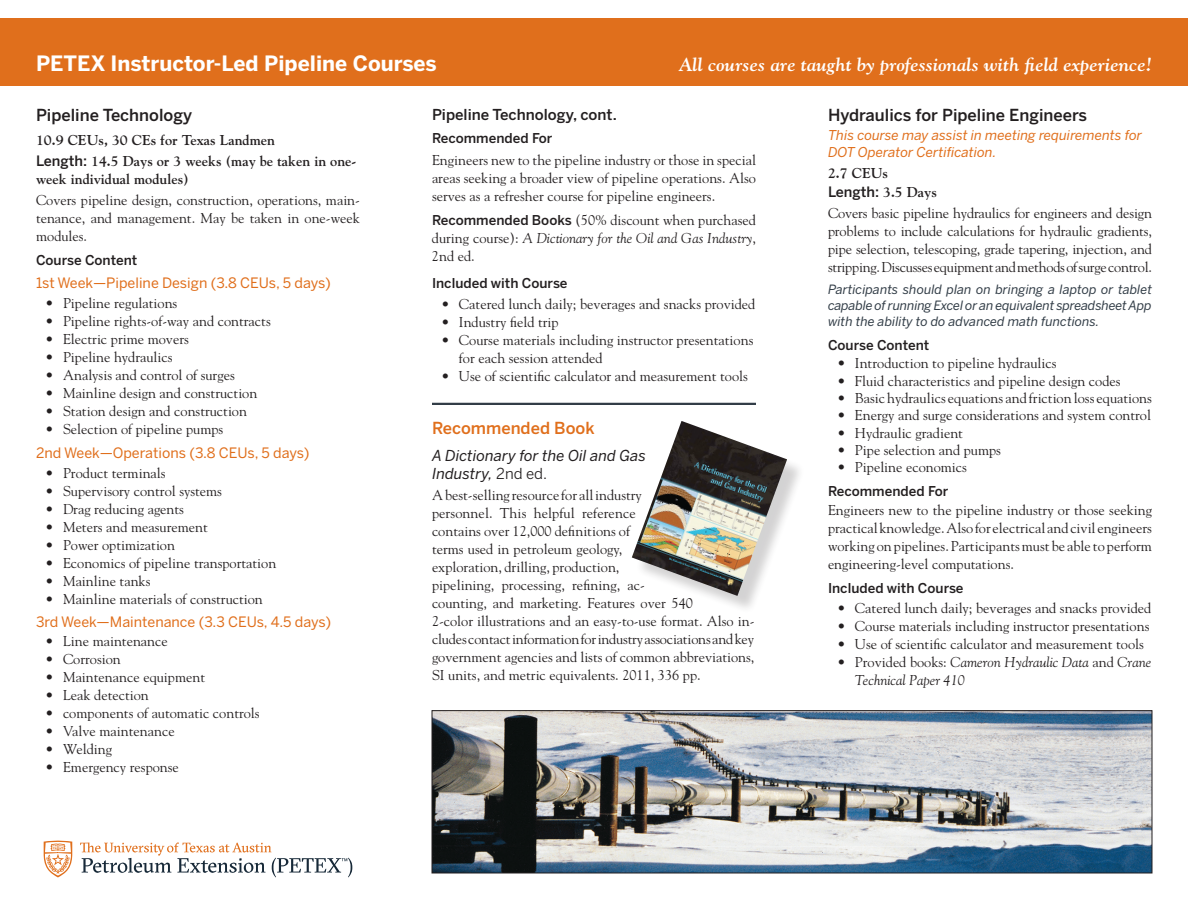
<style>
.page{position:relative;width:1188px;height:918px;background:#fff}
.page>*{position:absolute;margin:0;border:0;box-sizing:border-box;transform-origin:0 0}
.t1{font:700 21px "Benton Sans";color:#fff}
.t2{font:italic 700 18.75px "Goudy";color:#fff}
.t3{font:500 16.5px "Benton Sans";color:#231f20}
.t4{font:500 16.5px "Benton Sans";color:#e06f1c}
.t5{font:italic 15px/18px "Benton Sans";color:#231f20}
.t6{font:500 15px "Benton Sans";color:#231f20}
.t7{font:14.25px/18px "Goudy";color:#231f20;text-align:justify}
.t8{font:14.25px "Benton Sans";color:#e06f1c}
.t9{font:700 14.25px/21px "Goudy";color:#231f20}
.t10{font:italic 14.25px/18px "Goudy";color:#231f20}
.t11{font:500 14.25px "Benton Sans";color:#231f20}
.t12{font:500 13.5px "Benton Sans";color:#231f20}
.t13{font:italic 13.5px/16.5px "Benton Sans";color:#e06f1c}
.t14{font:italic 12.75px/15.8px "Benton Sans";color:#323d47;text-align:justify}
.s1{font-family:"Goudy";font-weight:700}
.s2{font-style:normal}
.s3{font-family:"Benton Sans";font-weight:500}
.s4{font-family:"Benton Sans";font-weight:500;font-size:13.5px}
.s5{font-style:italic}
</style>
<div class="page">
<div style="left:0;top:18px;width:1188px;height:68px;background:#e06f1c"></div>
<svg style="left:44px;top:841px;width:28px;height:37px"></svg>
<svg style="left:80px;top:843px;width:272px;height:34px"></svg>
<div style="left:635px;top:424px;width:170px;height:190px;background:#231f20;opacity:.2"></div>
<img style="left:632px;top:421px;width:155px;height:175px">
<hr style="left:432px;top:403px;width:324px;height:2px;background:#323d47">
<img style="left:434px;top:712px;width:716px;height:159px">
<div style="left:432px;top:710px;width:720px;height:163px;border:1px solid #231f20"></div>
<h1 class="t1" style="left:36px;top:50px;width:402px">PETEX Instructor-Led Pipeline Courses</h1>
<h2 class="t2" style="left:679px;top:52px;width:474px">All courses are taught by professionals with field experience!</h2>
<p class="t3" style="left:828px;top:105px;width:261px">Hydraulics for Pipeline Engineers</p>
<p class="t13" style="left:828px;top:127px;width:316px">This course may assist in meeting requirements for<br>DOT Operator Certification.</p>
<p class="t9" style="left:828px;top:162px;width:62px">2.7 CEUs</p>
<p class="t11" style="left:828px;top:184px;width:110px">Length: <span class="s1">3.5 Days</span></p>
<p class="t7" style="left:828px;top:204px;width:326px">Covers basic pipeline hydraulics for engineers and design problems to include calculations for hydraulic gradients, pipe selection, telescoping, grade tapering, injection, and stripping. Discusses equipment and methods of surge control.</p>
<p class="t14" style="left:828px;top:282px;width:326px">Participants should plan on bringing a laptop or tablet capable of running Excel or an equivalent spreadsheet App with the ability to do advanced math functions.</p>
<p class="t12" style="left:828px;top:337px;width:103px">Course Content</p>
<p class="t7" style="left:837px;top:354px;width:221px">• Introduction to pipeline hydraulics</p>
<p class="t7" style="left:837px;top:371px;width:285px">• Fluid characteristics and pipeline design codes</p>
<p class="t7" style="left:837px;top:389px;width:316px">• Basic hydraulics equations and friction loss equations</p>
<p class="t7" style="left:837px;top:406px;width:315px">• Energy and surge considerations and system control</p>
<p class="t7" style="left:837px;top:423px;width:128px">• Hydraulic gradient</p>
<p class="t7" style="left:837px;top:440px;width:166px">• Pipe selection and pumps</p>
<p class="t7" style="left:837px;top:458px;width:132px">• Pipeline economics</p>
<p class="t12" style="left:828px;top:483px;width:122px">Recommended For</p>
<p class="t7" style="left:828px;top:501px;width:326px">Engineers new to the pipeline industry or those seeking practical knowledge. Also for electrical and civil engineers working on pipelines. Participants must be able to perform engineering-level computations.</p>
<p class="t12" style="left:828px;top:581px;width:137px">Included with Course</p>
<p class="t7" style="left:837px;top:599px;width:316px">• Catered lunch daily; beverages and snacks provided</p>
<p class="t7" style="left:837px;top:617px;width:314px">• Course materials including instructor presentations</p>
<p class="t7" style="left:837px;top:635px;width:308px">• Use of scientific calculator and measurement tools</p>
<p class="t10" style="left:855px;top:653px;width:298px;text-indent:-18px"><span class="s2">• Provided books:</span> Cameron Hydraulic Data <span class="s2">and</span> Crane<br>Technical Paper 410</p>
<p class="t6" style="left:432px;top:105px;width:186px">Pipeline Technology, cont.</p>
<p class="t3" style="left:36px;top:105px;width:158px">Pipeline Technology</p>
<p class="t9" style="left:36px;top:129px;width:322px">10.9 CEUs, 30 CEs for Texas Landmen<br><span class="s3">Length:</span> 14.5 Days or 3 weeks (may be taken in one-</p>
<p class="t9" style="left:36px;top:168px;width:154px">week individual modules)</p>
<p class="t7" style="left:36px;top:191px;width:326px">Covers pipeline design, construction, operations, main&shy;tenance, and management. May be taken in one-week modules.</p>
<p class="t12" style="left:36px;top:252px;width:103px">Course Content</p>
<p class="t8" style="left:36px;top:274px;width:296px">1st Week—Pipeline Design (3.8 CEUs, 5 days)</p>
<p class="t7" style="left:45px;top:293px;width:134px">• Pipeline regulations</p>
<p class="t7" style="left:45px;top:311px;width:227px">• Pipeline rights-of-way and contracts</p>
<p class="t7" style="left:45px;top:329px;width:145px">• Electric prime movers</p>
<p class="t7" style="left:45px;top:347px;width:129px">• Pipeline hydraulics</p>
<p class="t7" style="left:45px;top:365px;width:191px">• Analysis and control of surges</p>
<p class="t7" style="left:45px;top:383px;width:214px">• Mainline design and construction</p>
<p class="t7" style="left:45px;top:401px;width:204px">• Station design and construction</p>
<p class="t7" style="left:45px;top:419px;width:180px">• Selection of pipeline pumps</p>
<p class="t8" style="left:36px;top:445px;width:275px">2nd Week—Operations (3.8 CEUs, 5 days)</p>
<p class="t7" style="left:45px;top:463px;width:122px">• Product terminals</p>
<p class="t7" style="left:45px;top:481px;width:179px">• Supervisory control systems</p>
<p class="t7" style="left:45px;top:499px;width:141px">• Drag reducing agents</p>
<p class="t7" style="left:45px;top:517px;width:164px">• Meters and measurement</p>
<p class="t7" style="left:45px;top:535px;width:132px">• Power optimization</p>
<p class="t7" style="left:45px;top:553px;width:233px">• Economics of pipeline transportation</p>
<p class="t7" style="left:45px;top:571px;width:107px">• Mainline tanks</p>
<p class="t7" style="left:45px;top:589px;width:219px">• Mainline materials of construction</p>
<p class="t8" style="left:36px;top:613px;width:297px">3rd Week—Maintenance (3.3 CEUs, 4.5 days)</p>
<p class="t7" style="left:45px;top:632px;width:124px">• Line maintenance</p>
<p class="t7" style="left:45px;top:650px;width:77px">• Corrosion</p>
<p class="t7" style="left:45px;top:668px;width:162px">• Maintenance equipment</p>
<p class="t7" style="left:45px;top:686px;width:105px">• Leak detection</p>
<p class="t7" style="left:45px;top:704px;width:216px">• components of automatic controls</p>
<p class="t7" style="left:45px;top:722px;width:131px">• Valve maintenance</p>
<p class="t7" style="left:45px;top:740px;width:69px">• Welding</p>
<p class="t7" style="left:45px;top:758px;width:135px">• Emergency response</p>
<p class="t12" style="left:432px;top:130px;width:122px">Recommended For</p>
<p class="t7" style="left:432px;top:151px;width:326px">Engineers new to the pipeline industry or those in special areas seeking a broader view of pipeline operations. Also serves as a refresher course for pipeline engineers.</p>
<p class="t7" style="left:432px;top:211px;width:325px"><span class="s4">Recommended Books</span> (50% discount when purchased during course): <span class="s5">A Dictionary for the Oil and Gas Industry</span>, 2nd ed.</p>
<p class="t12" style="left:432px;top:275px;width:137px">Included with Course</p>
<p class="t7" style="left:441px;top:295px;width:316px">• Catered lunch daily; beverages and snacks provided</p>
<p class="t7" style="left:441px;top:313px;width:119px">• Industry field trip</p>
<p class="t7" style="left:459px;top:331px;width:296px;text-indent:-18px">• Course materials including instructor presentations for each session attended</p>
<p class="t7" style="left:441px;top:367px;width:308px">• Use of scientific calculator and measurement tools</p>
<p class="t4" style="left:432px;top:418px;width:164px">Recommended Book</p>
<p class="t5" style="left:432px;top:446px;width:215px">A Dictionary for the Oil and Gas<br>Industry, <span class="s2">2nd ed.</span></p>
<p class="t7" style="left:432px;top:486px;width:324px;text-align:left">A best-selling resource for all industry<br>personnel. This helpful reference<br>contains over 12,000 definitions of<br>terms used in petroleum geology,<br>exploration, drilling, production,<br>pipelining, processing, refining, ac-<br>counting, and marketing. Features over 540<br>2-color illustrations and an easy-to-use format. Also in&shy;cludes contact information for industry associations and key government agencies and lists of common abbreviations, SI units, and metric equivalents. 2011, 336 pp.</p>
</div>
